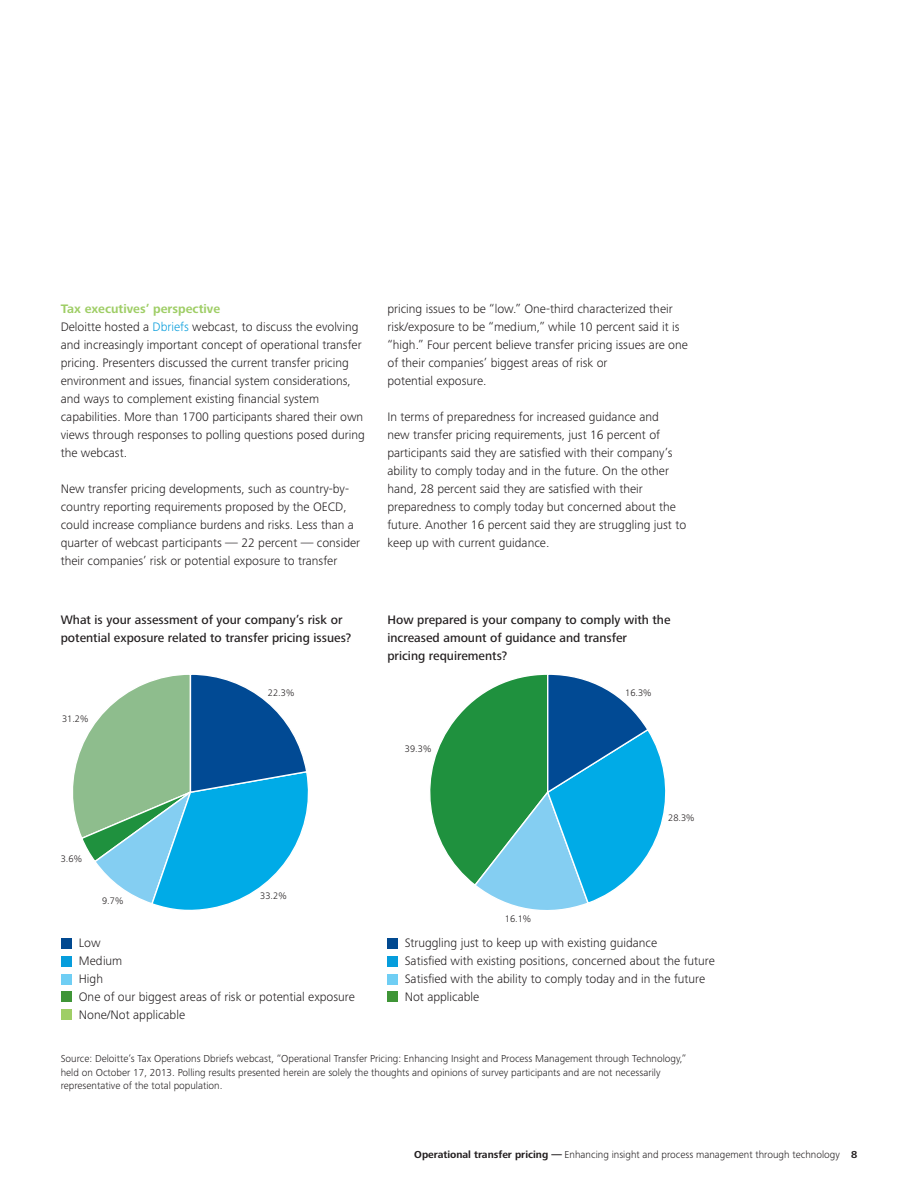
<style>
.page{position:relative;width:918px;height:1188px;background:#fff}
.page>*{position:absolute;margin:0;border:0;box-sizing:border-box;transform-origin:0 0}
.Body_copy{font:300 12.75px/18px "Frutiger Next Pro";color:#231f20}
.Body_copy-2{font:500 12.75px/18px "Frutiger Next Pro";color:#231f20}
.Subhead_style__B_sub{font:700 12.75px "Frutiger Next Pro";color:#9fce66}
.Caption_style__Capti{font:300 10.5px/13.5px "Frutiger Next Pro";color:#231f20}
.t1{font:300 9.75px "Frutiger Next Pro";color:#231f20}
.s1{color:#069ddc}
.s2{font-weight:700}
</style>
<div class="page">
<svg style="left:430px;top:674px;width:236px;height:236px"></svg>
<svg style="left:73px;top:674px;width:235px;height:236px"></svg>
<div style="left:62px;top:938px;width:10px;height:11px;background:#014990"></div>
<div style="left:387px;top:938px;width:11px;height:11px;background:#014990"></div>
<div style="left:62px;top:956px;width:10px;height:11px;background:#069ddc"></div>
<div style="left:387px;top:956px;width:11px;height:11px;background:#069ddc"></div>
<div style="left:62px;top:974px;width:10px;height:11px;background:#6fcef4"></div>
<div style="left:387px;top:974px;width:11px;height:11px;background:#6fcef4"></div>
<div style="left:62px;top:991px;width:10px;height:11px;background:#3f9537"></div>
<div style="left:387px;top:991px;width:11px;height:11px;background:#3f9537"></div>
<div style="left:62px;top:1009px;width:10px;height:11px;background:#9fce66"></div>
<p class="Subhead_style__B_sub" style="left:61px;top:301px;width:161px">Tax executives’ perspective</p>
<p class="Body_copy" style="left:61px;top:318px;width:306px">Deloitte hosted a <span class="s1">Dbriefs</span> webcast, to discuss the evolving and increasingly important concept of operational transfer pricing. Presenters discussed the current transfer pricing environment and issues, financial system considerations, and ways to complement existing financial system capabilities. More than 1700 participants shared their own views through responses to polling questions posed during the webcast.</p>
<p class="Body_copy" style="left:61px;top:480px;width:301px">New transfer pricing developments, such as country-by&shy;country reporting requirements proposed by the OECD, could increase compliance burdens and risks. Less than a quarter of webcast participants — 22 percent — consider their companies’ risk or potential exposure to transfer</p>
<p class="Body_copy" style="left:387px;top:300px;width:302px">pricing issues to be “low.” One-third characterized their risk/exposure to be “medium,” while 10 percent said it is “high.” Four percent believe transfer pricing issues are one of their companies’ biggest areas of risk or<br>potential exposure.</p>
<p class="Body_copy" style="left:387px;top:408px;width:300px">In terms of preparedness for increased guidance and<br>new transfer pricing requirements, just 16 percent of participants said they are satisfied with their company’s ability to comply today and in the future. On the other hand, 28 percent said they are satisfied with their preparedness to comply today but concerned about the future. Another 16 percent said they are struggling just to keep up with current guidance.</p>
<p class="Body_copy-2" style="left:61px;top:611px;width:292px">What is your assessment of your company’s risk or potential exposure related to transfer pricing issues?</p>
<p class="Body_copy-2" style="left:387px;top:611px;width:285px">How prepared is your company to comply with the increased amount of guidance and transfer<br>pricing requirements?</p>
<p class="t1" style="left:62px;top:713px;width:28px">31.2%</p>
<p class="t1" style="left:61px;top:853px;width:23px">3.6%</p>
<p class="t1" style="left:102px;top:895px;width:23px">9.7%</p>
<p class="t1" style="left:268px;top:687px;width:28px">22.3%</p>
<p class="t1" style="left:260px;top:890px;width:28px">33.2%</p>
<p class="Body_copy" style="left:79px;top:934px;width:23px">Low</p>
<p class="Body_copy" style="left:79px;top:952px;width:45px">Medium</p>
<p class="Body_copy" style="left:79px;top:970px;width:26px">High</p>
<p class="Body_copy" style="left:79px;top:988px;width:278px">One of our biggest areas of risk or potential exposure</p>
<p class="Body_copy" style="left:79px;top:1006px;width:108px">None/Not applicable</p>
<p class="t1" style="left:405px;top:743px;width:28px">39.3%</p>
<p class="t1" style="left:505px;top:913px;width:28px">16.1%</p>
<p class="t1" style="left:625px;top:687px;width:28px">16.3%</p>
<p class="t1" style="left:668px;top:812px;width:28px">28.3%</p>
<p class="Body_copy" style="left:405px;top:934px;width:254px">Struggling just to keep up with existing guidance</p>
<p class="Body_copy" style="left:405px;top:952px;width:312px">Satisfied with existing positions, concerned about the future</p>
<p class="Body_copy" style="left:405px;top:970px;width:302px">Satisfied with the ability to comply today and in the future</p>
<p class="Body_copy" style="left:405px;top:988px;width:76px">Not applicable</p>
<p class="Caption_style__Capti" style="left:61px;top:1052px;width:627px">Source: Deloitte’s Tax Operations Dbriefs webcast, “Operational Transfer Pricing: Enhancing Insight and Process Management through Technology,” held on October 17, 2013. Polling results presented herein are solely the thoughts and opinions of survey participants and are not necessarily representative of the total population.</p>
<p class="t1" style="left:225px;top:1069px;width:28px">10.3%</p>
<p class="Caption_style__Capti" style="left:414px;top:1147px;width:444px"><span class="s2">Operational transfer pricing —</span> Enhancing insight and process management through technology <span class="s2">8</span></p>
</div>
